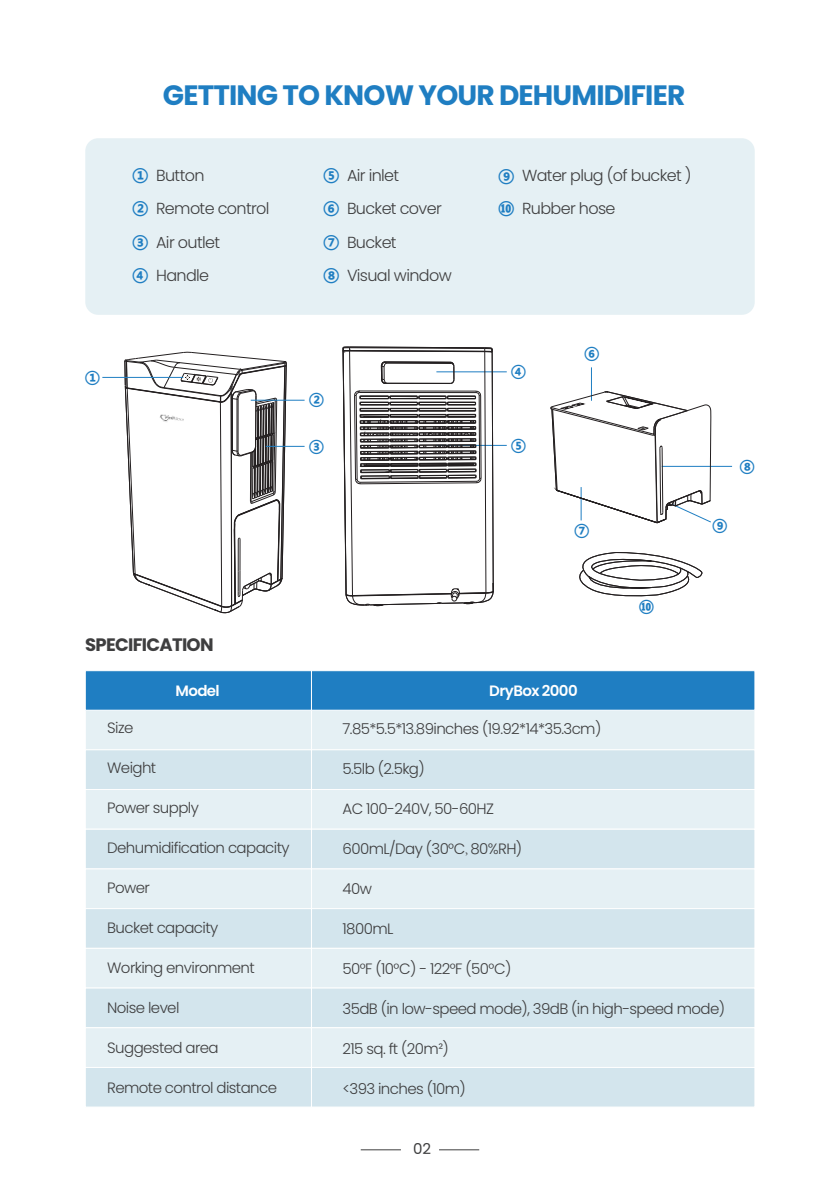
<style>
.page{position:relative;width:840px;height:1192px;background:#fff}
.page>*{position:absolute;margin:0;border:0;box-sizing:border-box;transform-origin:0 0}
.t1{font:700 28px "Poppins";letter-spacing:-.03em;color:#1f7ec2}
.t2{font:700 18px "Poppins";letter-spacing:-.04em;color:#3e3e3f}
.t3{font:300 16px/32.8px "Poppins";letter-spacing:-.04em;color:#3e3e3f}
.t4{font:700 16px "Microsoft Ya Hei";color:#1f7ec2}
.t5{font:300 15px "Poppins";letter-spacing:-.04em;color:#3e3e3f}
.t6{font:600 15px "Poppins";letter-spacing:-.04em;color:#fff}
.t7{font:700 15px "Microsoft Ya Hei";color:#1f7ec2}
.t8{font:15px "Poppins";color:#3e3e3f}
.s1{font-family:"Microsoft Ya Hei";font-weight:700;color:#1f7ec2}
.s2{font-family:"Adobe Song Std"}
</style>
<div class="page">
<div style="left:85px;top:138px;width:669px;height:177px;background:#e5f0f4;border-radius:13px"></div>
<hr style="left:439px;top:1149px;width:40px;height:1px;background:#3e3e3f">
<hr style="left:360px;top:1149px;width:40px;height:1px;background:#3e3e3f">
<div style="left:311px;top:710px;width:443px;height:40px;background:#e5f0f4"></div>
<div style="left:311px;top:749px;width:443px;height:41px;background:#d3e5ed;border:1px solid #fff"></div>
<div style="left:311px;top:789px;width:443px;height:40px;background:#e5f0f4;border:1px solid #fff"></div>
<div style="left:311px;top:829px;width:443px;height:40px;background:#d3e5ed;border:1px solid #fff"></div>
<div style="left:311px;top:869px;width:443px;height:40px;background:#e5f0f4;border:1px solid #fff"></div>
<div style="left:311px;top:908px;width:443px;height:40px;background:#d3e5ed;border:1px solid #fff"></div>
<div style="left:311px;top:948px;width:443px;height:40px;background:#e5f0f4;border:1px solid #fff"></div>
<div style="left:311px;top:988px;width:443px;height:40px;background:#d3e5ed;border:1px solid #fff"></div>
<div style="left:311px;top:1027px;width:443px;height:41px;background:#e5f0f4;border:1px solid #fff"></div>
<div style="left:311px;top:1067px;width:443px;height:40px;background:#d3e5ed;border:1px solid #fff"></div>
<div style="left:85px;top:710px;width:226px;height:40px;background:#e5f0f4"></div>
<div style="left:85px;top:749px;width:226px;height:41px;background:#d3e5ed;border:1px solid #fff"></div>
<div style="left:85px;top:789px;width:226px;height:40px;background:#e5f0f4;border:1px solid #fff"></div>
<div style="left:85px;top:829px;width:226px;height:40px;background:#d3e5ed;border:1px solid #fff"></div>
<div style="left:85px;top:869px;width:226px;height:40px;background:#e5f0f4;border:1px solid #fff"></div>
<div style="left:85px;top:908px;width:226px;height:40px;background:#d3e5ed;border:1px solid #fff"></div>
<div style="left:85px;top:948px;width:226px;height:40px;background:#e5f0f4;border:1px solid #fff"></div>
<div style="left:85px;top:988px;width:226px;height:40px;background:#d3e5ed;border:1px solid #fff"></div>
<div style="left:85px;top:1027px;width:226px;height:41px;background:#e5f0f4;border:1px solid #fff"></div>
<div style="left:85px;top:1067px;width:226px;height:40px;background:#d3e5ed;border:1px solid #fff"></div>
<div style="left:85px;top:670px;width:226px;height:40px;background:#1f7ec2;border:1px solid #fff"></div>
<div style="left:311px;top:670px;width:443px;height:40px;background:#1f7ec2;border:1px solid #fff"></div>
<hr style="left:436px;top:371px;width:70px;height:1px;background:#1f7ec2">
<hr style="left:436px;top:445px;width:70px;height:1px;background:#1f7ec2">
<hr style="left:661px;top:466px;width:70px;height:1px;background:#1f7ec2">
<svg style="left:342px;top:347px;width:151px;height:259px"></svg>
<hr style="left:590px;top:367px;width:1px;height:34px;background:#1f7ec2">
<svg style="left:124px;top:352px;width:163px;height:261px"></svg>
<img style="left:159px;top:414px;width:25px;height:11px">
<hr style="left:102px;top:377px;width:81px;height:1px;background:#1f7ec2">
<hr style="left:266px;top:446px;width:38px;height:1px;background:#1f7ec2">
<hr style="left:250px;top:400px;width:54px;height:1px;background:#1f7ec2">
<svg style="left:550px;top:391px;width:161px;height:206px"></svg>
<h1 class="t1" style="left:163px;top:79px;width:523px">GETTING TO KNOW YOUR DEHUMIDIFIER</h1>
<p class="t3" style="left:132px;top:159px;width:73px"><span class="s1">①</span> Button</p>
<p class="t4" style="left:323px;top:163px;width:17px">⑤</p>
<p class="t3" style="left:347px;top:159px;width:54px">Air inlet</p>
<p class="t3" style="left:156px;top:192px;width:115px">Remote control</p>
<p class="t3" style="left:323px;top:192px;width:120px"><span class="s1">⑥</span> Bucket cover</p>
<p class="t4" style="left:323px;top:230px;width:17px">⑦</p>
<p class="t3" style="left:323px;top:259px;width:130px"><span class="s1">⑧</span> Visual window</p>
<p class="t4" style="left:132px;top:197px;width:17px">②</p>
<p class="t4" style="left:132px;top:230px;width:17px">③</p>
<p class="t3" style="left:132px;top:259px;width:78px"><span class="s1">④</span> Handle</p>
<p class="t3" style="left:156px;top:226px;width:65px">Air outlet</p>
<p class="t3" style="left:347px;top:226px;width:51px">Bucket</p>
<p class="t3" style="left:498px;top:159px;width:194px"><span class="s1">⑨</span> Water plug (of bucket ) <span class="s1">⑩</span> Rubber hose</p>
<p class="t7" style="left:85px;top:366px;width:16px">①</p>
<p class="t7" style="left:309px;top:388px;width:16px">②</p>
<p class="t7" style="left:309px;top:435px;width:16px">③</p>
<p class="t7" style="left:511px;top:360px;width:16px">④</p>
<p class="t7" style="left:511px;top:434px;width:16px">⑤</p>
<p class="t7" style="left:584px;top:342px;width:16px">⑥</p>
<p class="t7" style="left:574px;top:519px;width:16px">⑦</p>
<p class="t7" style="left:739px;top:455px;width:16px">⑧</p>
<p class="t7" style="left:712px;top:514px;width:16px">⑨</p>
<p class="t2" style="left:85px;top:635px;width:130px">SPECIFICATION</p>
<p class="t6" style="left:175px;top:682px;width:46px">Model</p>
<p class="t6" style="left:489px;top:682px;width:90px">DryBox 2000</p>
<p class="t7" style="left:639px;top:595px;width:16px">⑩</p>
<p class="t5" style="left:107px;top:719px;width:28px">Size</p>
<p class="t5" style="left:107px;top:759px;width:51px">Weight</p>
<p class="t5" style="left:107px;top:799px;width:93px">Power supply</p>
<p class="t5" style="left:107px;top:839px;width:184px">Dehumidification capacity</p>
<p class="t5" style="left:107px;top:879px;width:44px">Power</p>
<p class="t5" style="left:107px;top:919px;width:112px">Bucket capacity</p>
<p class="t5" style="left:107px;top:959px;width:149px">Working environment</p>
<p class="t5" style="left:107px;top:999px;width:74px">Noise level</p>
<p class="t5" style="left:107px;top:1039px;width:113px">Suggested area</p>
<p class="t5" style="left:107px;top:1079px;width:171px">Remote control distance</p>
<p class="t5" style="left:342px;top:720px;width:260px">7.85*5.5*13.89inches (19.92*14*35.3cm)</p>
<p class="t5" style="left:342px;top:760px;width:84px">5.5lb (2.5kg)</p>
<p class="t5" style="left:342px;top:800px;width:153px">AC 100-240V, 50-60HZ</p>
<p class="t5" style="left:342px;top:840px;width:181px">600mL/Day (30°C<span class="s2">,</span> 80%RH)</p>
<p class="t5" style="left:342px;top:880px;width:31px">40w</p>
<p class="t5" style="left:342px;top:920px;width:52px">1800mL</p>
<p class="t5" style="left:342px;top:960px;width:170px">50°F (10°C) - 122°F (50°C)</p>
<p class="t5" style="left:342px;top:1000px;width:384px">35dB (in low-speed mode), 39dB (in high-speed mode)</p>
<p class="t5" style="left:342px;top:1040px;width:108px">215 sq. ft (20m²)</p>
<p class="t5" style="left:342px;top:1080px;width:125px">&lt;393 inches (10m)</p>
<p class="t8" style="left:413px;top:1140px;width:20px">02</p>
</div>
